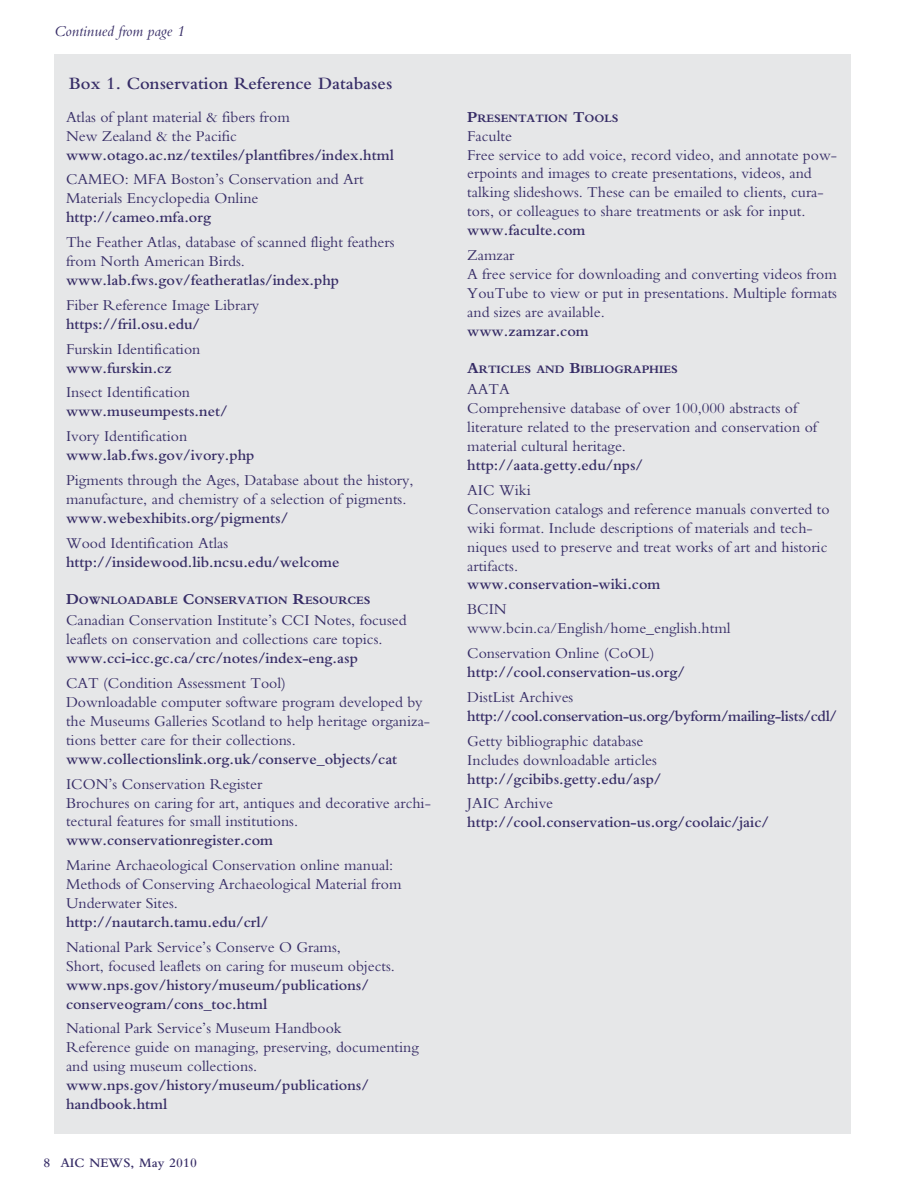
<style>
.page{position:relative;width:918px;height:1188px;background:#fff}
.page>*{position:absolute;margin:0;border:0;box-sizing:border-box;transform-origin:0 0}
.t1{font:600 18px "Bembo";color:#362c66}
.t2{font:15.75px/18.9px "Bembo";color:#362c66}
.t3{font:600 15.75px/18.9px "Bembo";color:#362c66}
.t4{font:600 15.75px "Bembo";letter-spacing:-.02em;color:#362c66}
.t5{font:italic 15.75px "Bembo";color:#362c66}
.t6{font:600 13.5px "Bembo";color:#362c66}
.t7{font:700 11.85px "Bembo";color:#362c66}
.s1{font-size:15.75px}
</style>
<div class="page">
<div style="left:54px;top:54px;width:796px;height:1080px;background:#e6e7e8"></div>
<p class="t5" style="left:54px;top:22px;width:132px">Continued from page 1</p>
<p class="t1" style="left:69px;top:73px;width:325px">Box 1. Conservation Reference Databases</p>
<p class="t2" style="left:66px;top:107px;width:225px">Atlas of plant material &amp; fibers from<br>New Zealand &amp; the Pacific</p>
<p class="t3" style="left:66px;top:145px;width:329px">www.otago.ac.nz/textiles/plantfibres/index.html</p>
<p class="t2" style="left:66px;top:170px;width:299px">CAMEO: MFA Boston’s Conservation and Art<br>Materials Encyclopedia Online</p>
<p class="t3" style="left:66px;top:208px;width:147px">http://cameo.mfa.org</p>
<p class="t2" style="left:66px;top:232px;width:330px">The Feather Atlas, database of scanned flight feathers from North American Birds.</p>
<p class="t3" style="left:66px;top:271px;width:275px">www.lab.fws.gov/featheratlas/index.php</p>
<p class="t2" style="left:66px;top:295px;width:195px">Fiber Reference Image Library</p>
<p class="t3" style="left:66px;top:314px;width:136px">https://fril.osu.edu/</p>
<p class="t2" style="left:66px;top:339px;width:136px">Furskin Identification</p>
<p class="t3" style="left:66px;top:358px;width:107px">www.furskin.cz</p>
<p class="t2" style="left:66px;top:383px;width:126px">Insect Identification</p>
<p class="t3" style="left:66px;top:402px;width:163px">www.museumpests.net/</p>
<p class="t2" style="left:66px;top:427px;width:123px">Ivory Identification</p>
<p class="t3" style="left:66px;top:446px;width:190px">www.lab.fws.gov/ivory.php</p>
<p class="t2" style="left:66px;top:470px;width:349px">Pigments through the Ages, Database about the history, manufacture, and chemistry of a selection of pigments.</p>
<p class="t3" style="left:66px;top:509px;width:224px">www.webexhibits.org/pigments/</p>
<p class="t2" style="left:66px;top:533px;width:164px">Wood Identification Atlas</p>
<p class="t3" style="left:66px;top:552px;width:275px">http://insidewood.lib.ncsu.edu/welcome</p>
<p class="t7" style="left:66px;top:593px;width:306px"><span class="s1">D</span>OWNLOADABLE <span class="s1">C</span>ONSERVATION <span class="s1">R</span>ESOURCES</p>
<p class="t2" style="left:66px;top:611px;width:342px">Canadian Conservation Institute’s CCI Notes, focused leaflets on conservation and collections care topics.</p>
<p class="t3" style="left:66px;top:649px;width:293px">www.cci-icc.gc.ca/crc/notes/index-eng.asp</p>
<p class="t2" style="left:66px;top:673px;width:366px">CAT (Condition Assessment Tool)<br>Downloadable computer software program developed by the Museums Galleries Scotland to help heritage organiza&shy;tions better care for their collections.</p>
<p class="t3" style="left:66px;top:749px;width:333px">www.collectionslink.org.uk/conserve_objects/cat</p>
<p class="t2" style="left:66px;top:774px;width:366px">ICON’s Conservation Register<br>Brochures on caring for art, antiques and decorative archi&shy;tectural features for small institutions.</p>
<p class="t3" style="left:66px;top:831px;width:209px">www.conservationregister.com</p>
<p class="t2" style="left:66px;top:856px;width:337px">Marine Archaeological Conservation online manual:<br>Methods of Conserving Archaeological Material from<br>Underwater Sites.</p>
<p class="t3" style="left:66px;top:913px;width:204px">http://nautarch.tamu.edu/crl/</p>
<p class="t2" style="left:66px;top:937px;width:331px">National Park Service’s Conserve O Grams,<br>Short, focused leaflets on caring for museum objects.</p>
<p class="t3" style="left:66px;top:975px;width:304px">www.nps.gov/history/museum/publications/ conserveogram/cons_toc.html</p>
<p class="t2" style="left:66px;top:1019px;width:354px">National Park Service’s Museum Handbook<br>Reference guide on managing, preserving, documenting and using museum collections.</p>
<p class="t3" style="left:66px;top:1076px;width:304px">www.nps.gov/history/museum/publications/ handbook.html</p>
<p class="t6" style="left:44px;top:1156px;width:155px">8 AIC NEWS, May 2010</p>
<p class="t7" style="left:467px;top:111px;width:153px"><span class="s1">P</span>RESENTATION <span class="s1">T</span>OOLS</p>
<p class="t2" style="left:467px;top:126px;width:371px">Faculte<br>Free service to add voice, record video, and annotate pow&shy;erpoints and images to create presentations, videos, and talking slideshows. These can be emailed to clients, cura&shy;tors, or colleagues to share treatments or ask for input.</p>
<p class="t3" style="left:467px;top:221px;width:120px">www.faculte.com</p>
<p class="t2" style="left:467px;top:245px;width:371px">Zamzar<br>A free service for downloading and converting videos from YouTube to view or put in presentations. Multiple formats and sizes are available.</p>
<p class="t3" style="left:467px;top:321px;width:123px">www.zamzar.com</p>
<p class="t7" style="left:467px;top:362px;width:212px"><span class="s1">A</span>RTICLES AND <span class="s1">B</span>IBLIOGRAPHIES</p>
<p class="t2" style="left:467px;top:380px;width:352px">AATA<br>Comprehensive database of over 100,000 abstracts of literature related to the preservation and conservation of material cultural heritage.</p>
<p class="t3" style="left:467px;top:456px;width:177px">http://aata.getty.edu/nps/</p>
<p class="t2" style="left:467px;top:480px;width:364px">AIC Wiki<br>Conservation catalogs and reference manuals converted to wiki format. Include descriptions of materials and tech&shy;niques used to preserve and treat works of art and historic artifacts.</p>
<p class="t3" style="left:467px;top:575px;width:195px">www.conservation-wiki.com</p>
<p class="t2" style="left:467px;top:600px;width:265px">BCIN www.bcin.ca/English/home_english.html</p>
<p class="t2" style="left:467px;top:643px;width:189px">Conservation Online (CoOL)</p>
<p class="t3" style="left:467px;top:663px;width:219px">http://cool.conservation-us.org/</p>
<p class="t2" style="left:467px;top:687px;width:108px">DistList Archives</p>
<p class="t4" style="left:467px;top:707px;width:371px">http://cool.conservation-us.org/byform/mailing-lists/cdl/</p>
<p class="t2" style="left:467px;top:731px;width:191px">Getty bibliographic database<br>Includes downloadable articles</p>
<p class="t3" style="left:467px;top:769px;width:196px">http://gcibibs.getty.edu/asp/</p>
<p class="t2" style="left:467px;top:794px;width:87px">JAIC Archive</p>
<p class="t3" style="left:467px;top:813px;width:303px">http://cool.conservation-us.org/coolaic/jaic/</p>
</div>
